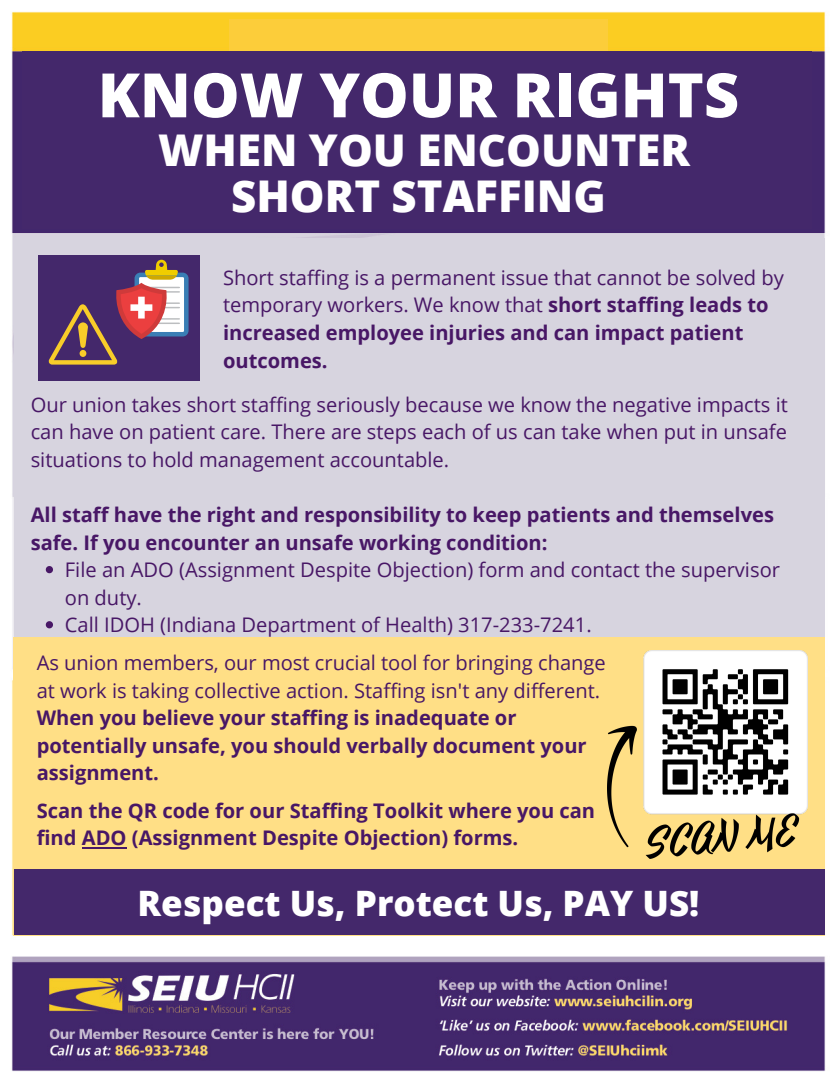
<style>
.page{position:relative;width:837px;height:1083px;background:#fff}
.page>*{position:absolute;margin:0;border:0;box-sizing:border-box;transform-origin:0 0}
.t1{font:800 61.25px "Open Sans";color:#fff}
.t2{font:800 43.75px/45.9px "Open Sans";color:#fff;text-align:center}
.t3{font:800 35px "Open Sans";color:#fff}
.t4{font:20.12px/27.6px "Open Sans";color:#481766}
.t5{font:700 20.12px/27.6px "Open Sans";color:#481766}
.s1{font-weight:700}
</style>
<div class="page">
<img style="left:11px;top:11px;width:815px;height:1060px">
<div style="left:22px;top:51px;width:790px;height:178px;background:#44286b"></div>
<div style="left:14px;top:239px;width:810px;height:437px;background:#d7d4df"></div>
<div style="left:229px;top:20px;width:379px;height:31px;background:#fccd3a"></div>
<div style="left:38px;top:255px;width:162px;height:125px;background:#44286b"></div>
<div style="left:135px;top:273px;width:54px;height:63px;background:#3a7eb5;border-radius:6px"></div>
<div style="left:139px;top:277px;width:45px;height:55px;background:#fff"></div>
<svg style="left:48px;top:260px;width:132px;height:105px"></svg>
<div style="left:14px;top:637px;width:810px;height:298px;background:#ffdf86"></div>
<div style="left:14px;top:869px;width:810px;height:66px;background:#44286b"></div>
<img style="left:608px;top:650px;width:199px;height:209px">
<hr style="left:82px;top:847px;width:45px;height:2px;background:#481766">
<svg style="left:46px;top:566px;width:7px;height:7px"></svg>
<svg style="left:46px;top:621px;width:7px;height:7px"></svg>
<p class="t1" style="left:98px;top:52px;width:643px">KNOW YOUR RIGHTS</p>
<p class="t2" style="left:158px;top:126px;width:533px">WHEN YOU ENCOUNTER<br>SHORT STAFFING</p>
<p class="t4" style="left:223px;top:263px;width:562px">Short staffing is a permanent issue that cannot be solved by temporary workers. We know that <span class="s1">short staffing leads to increased employee injuries and can impact patient outcomes.</span></p>
<p class="t4" style="left:31px;top:390px;width:759px;text-align:justify">Our union takes short staffing seriously because we know the negative impacts it can have on patient care. There are steps each of us can take when put in unsafe situations to hold management accountable.</p>
<p class="t5" style="left:31px;top:500px;width:745px">All staff have the right and responsibility to keep patients and themselves safe. If you encounter an unsafe working condition:</p>
<p class="t4" style="left:65px;top:555px;width:716px">File an ADO (Assignment Despite Objection) form and contact the supervisor on duty.</p>
<h3 class="t4" style="left:65px;top:611px;width:528px">Call IDOH (Indiana Department of Health) 317-233-7241.</h3>
<p class="t4" style="left:37px;top:649px;width:570px">As union members, our most crucial tool for bringing change at work is taking collective action. Staffing isn't any different.<br><span class="s1">When you believe your staffing is inadequate or potentially unsafe, you should verbally document your assignment.</span></p>
<p class="t5" style="left:37px;top:796px;width:560px">Scan the QR code for our Staffing Toolkit where you can find ADO (Assignment Despite Objection) forms.</p>
<h3 class="t3" style="left:138px;top:879px;width:563px">Respect Us, Protect Us, PAY US!</h3>
</div>
